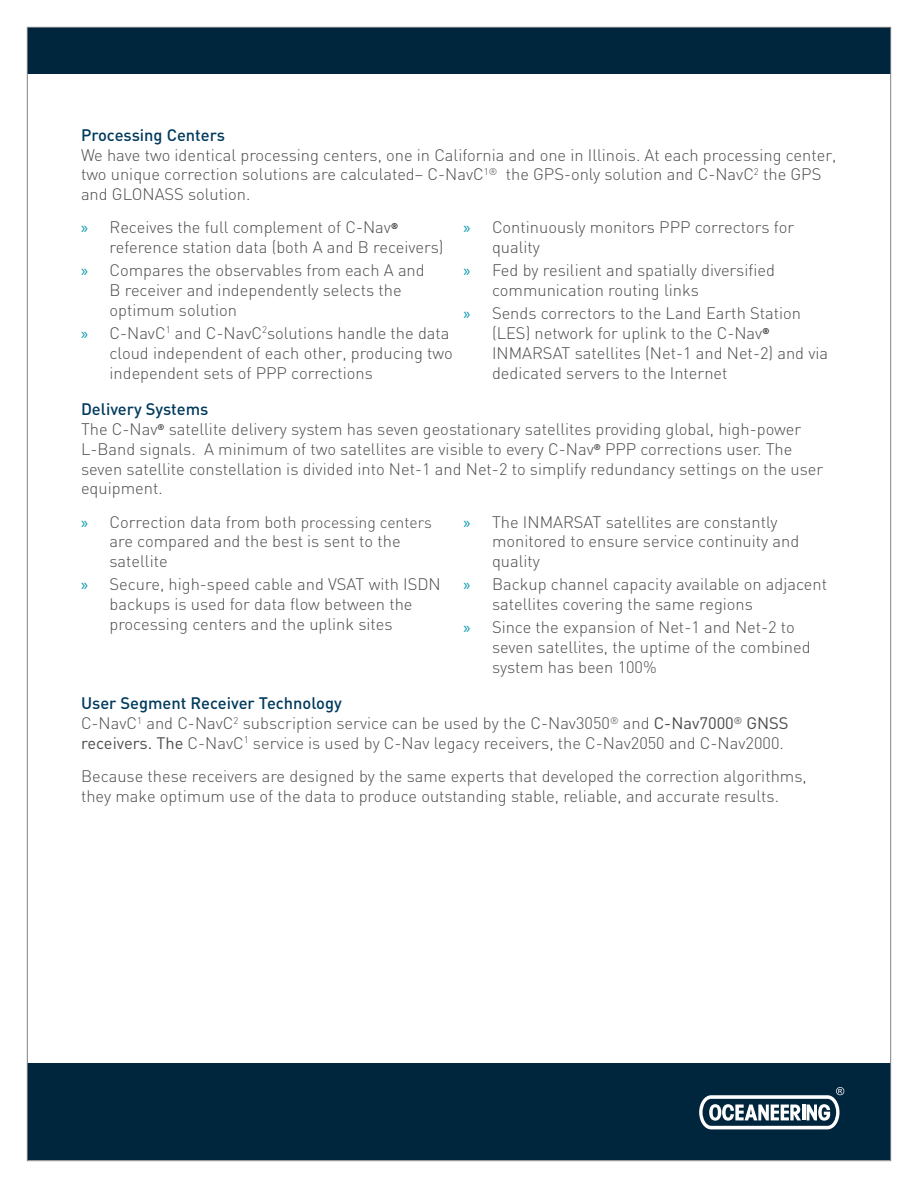
<style>
.page{position:relative;width:918px;height:1188px;background:#fff}
.page>*{position:absolute;margin:0;border:0;box-sizing:border-box;transform-origin:0 0}
.Body_text{font:300 16.5px/19.8px "DIN";color:#4b4c4d}
.Ingress{font:300 16.5px/19.8px "DIN";color:#4b4c4d}
.Ingress_features_tec{font:500 16.5px "DIN";color:#003a5d}
.s1{font-family:"Myriad Pro";font-weight:400;color:#0095aa}
.s2{font-size:15.75px}
.s3{font-weight:400}
</style>
<div class="page">
<div style="left:27px;top:28px;width:864px;height:46px;background:#00263e"></div>
<div style="left:27px;top:1064px;width:864px;height:96px;background:#00263e"></div>
<svg style="left:699px;top:1087px;width:145px;height:42px"></svg>
<hr style="left:802px;top:1105px;width:3px;height:15px;background:#fff">
<p class="Ingress_features_tec" style="left:81px;top:124px;width:146px">Processing Centers</p>
<p class="Body_text" style="left:81px;top:144px;width:757px">We have two identical processing centers, one in California and one in Illinois. At each processing center, two unique correction solutions are calculated– C-NavC<sup>1®</sup> the GPS-only solution and C-NavC<sup>2</sup> the GPS and GLONASS solution.</p>
<p class="Body_text" style="left:110px;top:217px;width:336px;text-indent:-28px"><span class="s1">»</span> Receives the full complement of C-Nav<sup>® </sup>reference station data (both A and B receivers)</p>
<p class="Body_text" style="left:110px;top:260px;width:317px;text-indent:-28px"><span class="s1">»</span> Compares the observables from each A and<br>B receiver and independently selects the optimum solution</p>
<p class="Body_text" style="left:110px;top:323px;width:345px;text-indent:-28px"><span class="s1">»</span> C-NavC<sup>1</sup> and C-NavC<sup>2</sup>solutions handle the data cloud independent of each other, producing two independent sets of PPP corrections</p>
<p class="Body_text" style="left:492px;top:217px;width:304px;text-indent:-28px"><span class="s1">»</span> Continuously monitors PPP correctors for quality</p>
<p class="Body_text" style="left:492px;top:260px;width:285px;text-indent:-28px"><span class="s1">»</span> Fed by resilient and spatially diversified communication routing links</p>
<p class="Body_text" style="left:492px;top:303px;width:338px;text-indent:-28px"><span class="s1">»</span> Sends correctors to the Land Earth Station (LES) network for uplink to the C-Nav<sup>® </sup>INMARSAT satellites (Net-1 and Net-2) and via dedicated servers to the Internet</p>
<p class="Ingress_features_tec" style="left:81px;top:398px;width:129px">Delivery Systems</p>
<p class="Body_text" style="left:81px;top:419px;width:744px">The C-Nav<sup>®</sup> satellite delivery system has seven geostationary satellites providing global, high-power L-Band signals. A minimum of two satellites are visible to every C-Nav<sup>®</sup> PPP corrections user. The seven satellite constellation is divided into Net-1 and Net-2 to simplify redundancy settings on the user equipment.</p>
<p class="Body_text" style="left:110px;top:511px;width:324px;text-indent:-28px"><span class="s1">»</span> Correction data from both <span class="s2">processing centers </span>are compared and the best is sent to the satellite</p>
<p class="Body_text" style="left:110px;top:574px;width:333px;text-indent:-28px"><span class="s1">»</span> Secure, high-speed cable and VSAT with ISDN backups is used for data flow between the processing centers and the uplink sites</p>
<p class="Body_text" style="left:492px;top:511px;width:309px;text-indent:-28px"><span class="s1">»</span> The INMARSAT satellites are constantly monitored to ensure service continuity and quality</p>
<p class="Body_text" style="left:492px;top:574px;width:337px;text-indent:-28px"><span class="s1">»</span> Backup channel capacity available on adjacent satellites covering the same regions</p>
<p class="Body_text" style="left:492px;top:617px;width:320px;text-indent:-28px"><span class="s1">»</span> Since the expansion of Net-1 and Net-2 to seven satellites, the uptime of the combined system has been 100%</p>
<p class="Ingress_features_tec" style="left:81px;top:692px;width:262px">User Segment Receiver Technology</p>
<p class="Ingress" style="left:81px;top:713px;width:709px">C-NavC<sup>1</sup> and C-NavC<sup>2</sup> subscription service can be used by the C-Nav3050<sup>®</sup> and <span class="s3">C-Nav7000</span><sup>®</sup> <span class="s3">GNSS receivers. The</span> C-NavC<sup>1</sup> service is used by C-Nav legacy receivers, the C-Nav2050 and C-Nav2000.</p>
<p class="Ingress" style="left:81px;top:766px;width:727px">Because these receivers are designed by the same experts that developed the correction algorithms, they make optimum use of the data to produce outstanding stable, reliable, and accurate results.</p>
</div>
